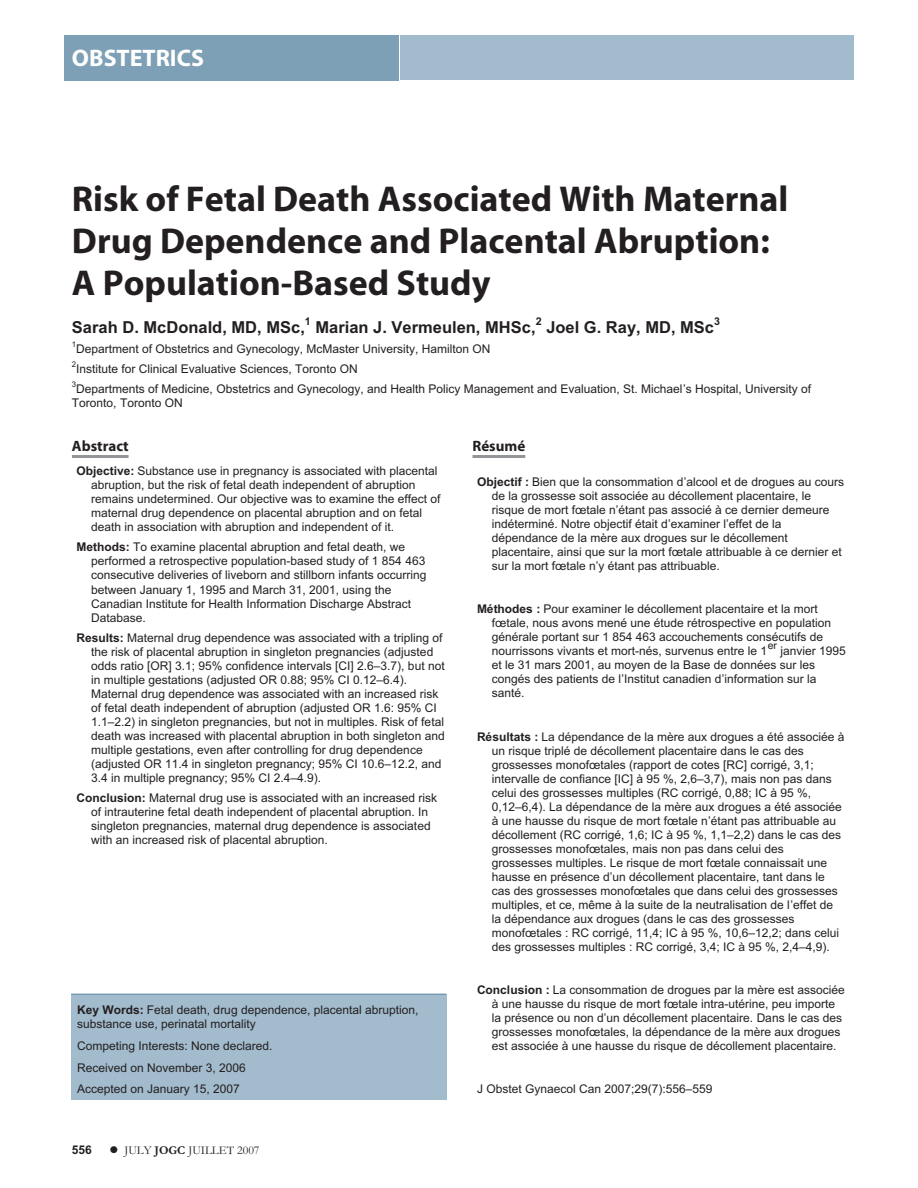
<style>
.page{position:relative;width:918px;height:1188px;background:#fff}
.page>*{position:absolute;margin:0;border:0;box-sizing:border-box;transform-origin:0 0}
.t1{font:700 36px/42px "Myriad";color:#231f20}
.t2{font:700 24px "Myriad";color:#fff}
.t3{font:700 16.5px "Arial";color:#231f20}
.t4{font:700 15px "Myriad";color:#231f20}
.t5{font:12px/14px "Arial";color:#231f20}
.t6{font:12px "Garamond";color:#231f20}
.t7{font:700 12px "Arial";color:#231f20}
.t8{font:700 10.8px "Arial";color:#231f20}
.t9{font:10.5px "Arial";color:#231f20}
.t10{font:7.8px "Arial";color:#231f20}
.s1{font-weight:700}
</style>
<div class="page">
<hr style="left:72px;top:455px;width:57px;height:3px;background:#939598">
<hr style="left:472px;top:455px;width:53px;height:3px;background:#939598">
<div style="left:64px;top:35px;width:335px;height:45px;background:#7da0b6"></div>
<div style="left:400px;top:35px;width:454px;height:45px;background:#a2bbcd"></div>
<div style="left:71px;top:994px;width:375px;height:105px;background:#a2bbcd"></div>
<hr style="left:71px;top:994px;width:375px;height:1px;background:#5c87a1">
<h2 class="t2" style="left:72px;top:49px;width:134px">OBSTETRICS</h2>
<h1 class="t1" style="left:72px;top:181px;width:718px">Risk of Fetal Death Associated With Maternal<br>Drug Dependence and Placental Abruption:<br>A Population-Based Study</h1>
<h3 class="t3" style="left:72px;top:321px;width:234px">Sarah D. McDonald, MD, MSc,</h3>
<p class="t8" style="left:305px;top:317px;width:7px">1</p>
<h3 class="t3" style="left:316px;top:321px;width:222px">Marian J. Vermeulen, MHSc,</h3>
<p class="t8" style="left:536px;top:317px;width:7px">2</p>
<h3 class="t3" style="left:546px;top:321px;width:169px">Joel G. Ray, MD, MSc</h3>
<p class="t8" style="left:714px;top:317px;width:7px">3</p>
<p class="t10" style="left:72px;top:341px;width:6px">1</p>
<p class="t5" style="left:76px;top:343px;width:416px">Department of Obstetrics and Gynecology, McMaster University, Hamilton ON</p>
<p class="t10" style="left:72px;top:361px;width:6px">2</p>
<p class="t5" style="left:76px;top:363px;width:283px">Institute for Clinical Evaluative Sciences, Toronto ON</p>
<p class="t10" style="left:72px;top:381px;width:6px">3</p>
<p class="t5" style="left:72px;top:383px;width:741px;text-indent:4px">Departments of Medicine, Obstetrics and Gynecology, and Health Policy Management and Evaluation, St. Michael’s Hospital, University of<br>Toronto, Toronto ON</p>
<p class="t4" style="left:72px;top:441px;width:58px">Abstract</p>
<p class="t5" style="left:91px;top:465px;width:351px;text-indent:-15px"><span class="s1">Objective:</span> Substance use in pregnancy is associated with placental abruption, but the risk of fetal death independent of abruption remains undetermined. Our objective was to examine the effect of maternal drug dependence on placental abruption and on fetal death in association with abruption and independent of it.</p>
<p class="t5" style="left:91px;top:541px;width:337px;text-indent:-15px"><span class="s1">Methods:</span> To examine placental abruption and fetal death, we performed a retrospective population-based study of 1 854 463 consecutive deliveries of liveborn and stillborn infants occurring between January 1, 1995 and March 31, 2001, using the Canadian Institute for Health Information Discharge Abstract Database.</p>
<p class="t5" style="left:91px;top:632px;width:355px;text-indent:-15px"><span class="s1">Results:</span> Maternal drug dependence was associated with a tripling of the risk of placental abruption in singleton pregnancies (adjusted odds ratio [OR] 3.1; 95% confidence intervals [CI] 2.6–3.7), but not in multiple gestations (adjusted OR 0.88; 95% CI 0.12–6.4).<br>Maternal drug dependence was associated with an increased risk of fetal death independent of abruption (adjusted OR 1.6: 95% CI 1.1–2.2) in singleton pregnancies, but not in multiples. Risk of fetal death was increased with placental abruption in both singleton and multiple gestations, even after controlling for drug dependence (adjusted OR 11.4 in singleton pregnancy; 95% CI 10.6–12.2, and 3.4 in multiple pregnancy; 95% CI 2.4–4.9).</p>
<p class="t5" style="left:91px;top:792px;width:347px;text-indent:-15px"><span class="s1">Conclusion:</span> Maternal drug use is associated with an increased risk of intrauterine fetal death independent of placental abruption. In singleton pregnancies, maternal drug dependence is associated with an increased risk of placental abruption.</p>
<p class="t4" style="left:472px;top:441px;width:54px">Résumé</p>
<p class="t5" style="left:492px;top:476px;width:354px;text-indent:-15px"><span class="s1">Objectif :</span> Bien que la consommation d’alcool et de drogues au cours de la grossesse soit associée au décollement placentaire, le risque de mort fœtale n’étant pas associé à ce dernier demeure indéterminé. Notre objectif était d’examiner l’effet de la dépendance de la mère aux drogues sur le décollement placentaire, ainsi que sur la mort fœtale attribuable à ce dernier et sur la mort fœtale n’y étant pas attribuable.</p>
<p class="t5" style="left:492px;top:603px;width:341px;text-indent:-15px"><span class="s1">Méthodes :</span> Pour examiner le décollement placentaire et la mort fœtale, nous avons mené une étude rétrospective en population générale portant sur 1 854 463 accouchements consécutifs de nourrissons vivants et mort-nés, survenus entre le 1</p>
<p class="t9" style="left:768px;top:642px;width:11px">er</p>
<p class="t5" style="left:492px;top:645px;width:356px;text-indent:289px">janvier 1995 et le 31 mars 2001, au moyen de la Base de données sur les congés des patients de l’Institut canadien d’information sur la santé.</p>
<p class="t5" style="left:492px;top:731px;width:354px;text-indent:-15px"><span class="s1">Résultats :</span> La dépendance de la mère aux drogues a été associée à un risque triplé de décollement placentaire dans le cas des grossesses monofœtales (rapport de cotes [RC] corrigé, 3,1; intervalle de confiance [IC] à 95 %, 2,6–3,7), mais non pas dans celui des grossesses multiples (RC corrigé, 0,88; IC à 95 %, 0,12–6,4). La dépendance de la mère aux drogues a été associée à une hausse du risque de mort fœtale n’étant pas attribuable au décollement (RC corrigé, 1,6; IC à 95 %, 1,1–2,2) dans le cas des grossesses monofœtales, mais non pas dans celui des grossesses multiples. Le risque de mort fœtale connaissait une hausse en présence d’un décollement placentaire, tant dans le cas des grossesses monofœtales que dans celui des grossesses multiples, et ce, même à la suite de la neutralisation de l’effet de la dépendance aux drogues (dans le cas des grossesses monofœtales : RC corrigé, 11,4; IC à 95 %, 10,6–12,2; dans celui des grossesses multiples : RC corrigé, 3,4; IC à 95 %, 2,4–4,9).</p>
<p class="t5" style="left:492px;top:984px;width:355px;text-indent:-15px"><span class="s1">Conclusion :</span> La consommation de drogues par la mère est associée à une hausse du risque de mort fœtale intra-utérine, peu importe la présence ou non d’un décollement placentaire. Dans le cas des grossesses monofœtales, la dépendance de la mère aux drogues est associée à une hausse du risque de décollement placentaire.</p>
<p class="t5" style="left:477px;top:1083px;width:237px">J Obstet Gynaecol Can 2007;29(7):556–559</p>
<p class="t5" style="left:77px;top:1004px;width:343px"><span class="s1">Key Words:</span> Fetal death, drug dependence, placental abruption, substance use, perinatal mortality</p>
<p class="t5" style="left:77px;top:1036px;width:197px;line-height:21.6px">Competing Interests: None declared.<br>Received on November 3, 2006<br>Accepted on January 15, 2007</p>
<p class="t7" style="left:72px;top:1145px;width:22px">556</p>
<p class="t6" style="left:124px;top:1146px;width:137px">JULY <span class="s1">JOGC</span> JUILLET 2007</p>
</div>
